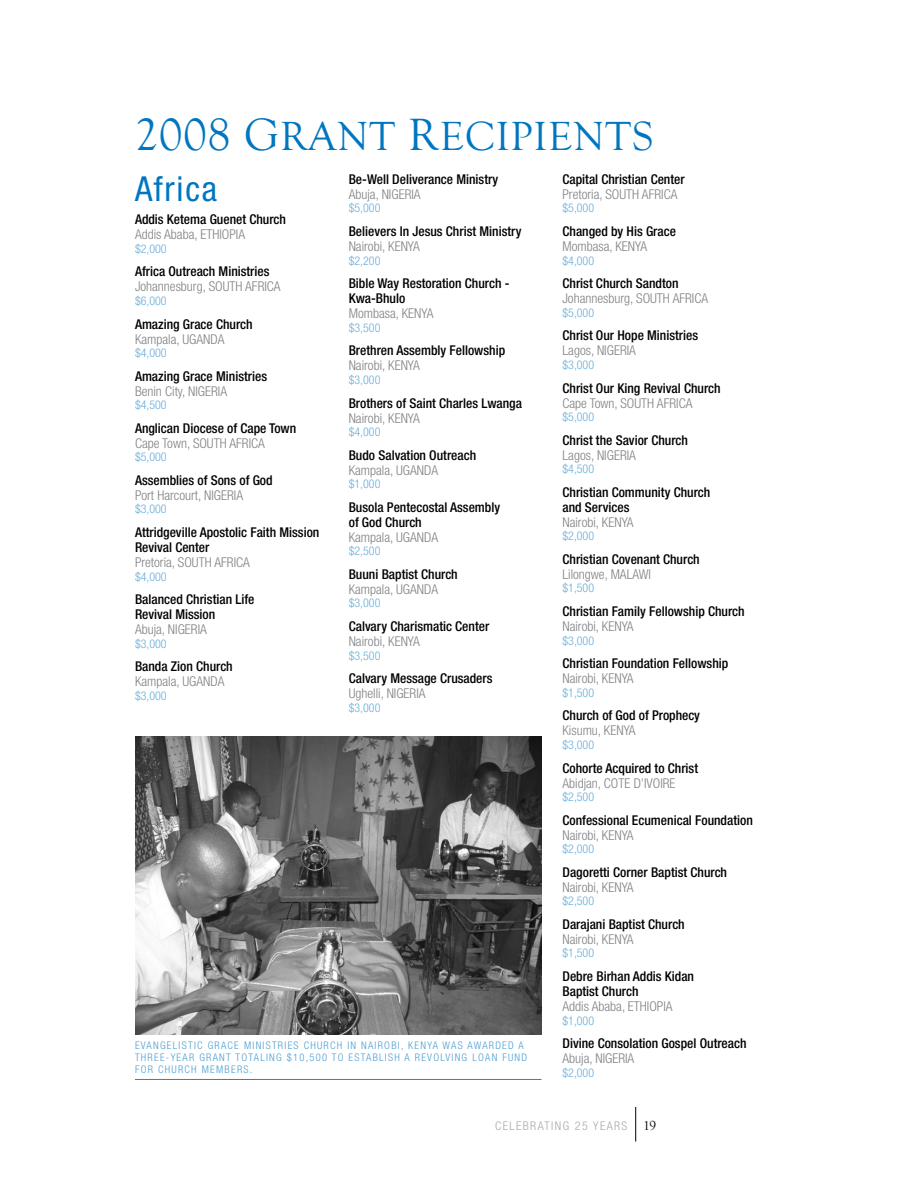
<style>
.page{position:relative;width:918px;height:1188px;background:#fff}
.page>*{position:absolute;margin:0;border:0;box-sizing:border-box;transform-origin:0 0}
.t1{font:41.85px "Goudy Old Style T";letter-spacing:.02em;color:#0076c0}
.t2{font:condensed 34.5px "Helvetica Neue LT";letter-spacing:.05em;color:#0076c0}
.t3{font:500 condensed 13.5px/15px "Helvetica Neue LT";color:#000}
.t4{font:300 condensed 13.5px "Helvetica Neue LT";color:#808285}
.t5{font:300 condensed 12px "Helvetica Neue LT";color:#66add9}
.t6{font:300 condensed 12px "Helvetica Neue LT";letter-spacing:.12em;color:#a7a9ac}
.t7{font:300 condensed 10.5px/12px "Helvetica Neue LT";letter-spacing:.12em;color:#4c9fd3}
.s1{font-size:46.5px}
.s2{font-family:"Goudy Old Style T";font-weight:400;font-stretch:normal;font-size:13.5px;color:#000}
</style>
<div class="page">
<hr style="left:635px;top:1107px;width:1px;height:35px;background:#000">
<img style="left:135px;top:736px;width:407px;height:298px">
<hr style="left:135px;top:1079px;width:407px;height:1px;background:#6d6f71">
<h1 class="t1" style="left:135px;top:112px;width:520px"><span class="s1">2008 G</span>RANT <span class="s1">R</span>ECIPIENTS</h1>
<h2 class="t2" style="left:135px;top:168px;width:84px">Africa</h2>
<p class="t3" style="left:135px;top:212px;width:153px">Addis Ketema Guenet Church</p>
<p class="t4" style="left:135px;top:227px;width:112px">Addis Ababa, ETHIOPIA</p>
<p class="t5" style="left:135px;top:242px;width:33px">$2,000</p>
<p class="t3" style="left:135px;top:264px;width:136px">Africa Outreach Ministries</p>
<p class="t4" style="left:135px;top:279px;width:147px">Johannesburg, SOUTH AFRICA</p>
<p class="t5" style="left:135px;top:294px;width:33px">$6,000</p>
<p class="t3" style="left:135px;top:316px;width:119px">Amazing Grace Church</p>
<p class="t4" style="left:135px;top:331px;width:91px">Kampala, UGANDA</p>
<p class="t5" style="left:135px;top:346px;width:33px">$4,000</p>
<p class="t3" style="left:135px;top:368px;width:134px">Amazing Grace Ministries</p>
<p class="t4" style="left:135px;top:383px;width:94px">Benin City, NIGERIA</p>
<p class="t5" style="left:135px;top:398px;width:33px">$4,500</p>
<p class="t3" style="left:135px;top:420px;width:163px">Anglican Diocese of Cape Town</p>
<p class="t4" style="left:135px;top:435px;width:131px">Cape Town, SOUTH AFRICA</p>
<p class="t5" style="left:135px;top:450px;width:33px">$5,000</p>
<p class="t3" style="left:135px;top:472px;width:139px">Assemblies of Sons of God</p>
<p class="t4" style="left:135px;top:487px;width:110px">Port Harcourt, NIGERIA</p>
<p class="t5" style="left:135px;top:502px;width:33px">$3,000</p>
<p class="t3" style="left:135px;top:525px;width:186px">Attridgeville Apostolic Faith Mission<br>Revival Center</p>
<p class="t4" style="left:135px;top:555px;width:116px">Pretoria, SOUTH AFRICA</p>
<p class="t5" style="left:135px;top:569px;width:33px">$4,000</p>
<p class="t3" style="left:135px;top:592px;width:121px">Balanced Christian Life<br>Revival Mission</p>
<p class="t4" style="left:135px;top:622px;width:73px">Abuja, NIGERIA</p>
<p class="t5" style="left:135px;top:637px;width:33px">$3,000</p>
<p class="t3" style="left:135px;top:659px;width:99px">Banda Zion Church</p>
<p class="t4" style="left:135px;top:674px;width:91px">Kampala, UGANDA</p>
<p class="t5" style="left:135px;top:689px;width:33px">$3,000</p>
<p class="t3" style="left:562px;top:172px;width:124px">Capital Christian Center</p>
<p class="t4" style="left:562px;top:186px;width:116px">Pretoria, SOUTH AFRICA</p>
<p class="t5" style="left:562px;top:201px;width:33px">$5,000</p>
<p class="t3" style="left:562px;top:224px;width:115px">Changed by His Grace</p>
<p class="t4" style="left:562px;top:239px;width:86px">Mombasa, KENYA</p>
<p class="t5" style="left:562px;top:253px;width:33px">$4,000</p>
<p class="t3" style="left:562px;top:276px;width:118px">Christ Church Sandton</p>
<p class="t4" style="left:562px;top:291px;width:147px">Johannesburg, SOUTH AFRICA</p>
<p class="t5" style="left:562px;top:306px;width:33px">$5,000</p>
<p class="t3" style="left:562px;top:328px;width:137px">Christ Our Hope Ministries</p>
<p class="t4" style="left:562px;top:343px;width:75px">Lagos, NIGERIA</p>
<p class="t5" style="left:562px;top:358px;width:33px">$3,000</p>
<p class="t3" style="left:562px;top:380px;width:160px">Christ Our King Revival Church</p>
<p class="t4" style="left:562px;top:395px;width:131px">Cape Town, SOUTH AFRICA</p>
<p class="t5" style="left:562px;top:410px;width:33px">$5,000</p>
<p class="t3" style="left:562px;top:432px;width:127px">Christ the Savior Church</p>
<p class="t4" style="left:562px;top:447px;width:75px">Lagos, NIGERIA</p>
<p class="t5" style="left:562px;top:462px;width:33px">$4,500</p>
<p class="t3" style="left:562px;top:484px;width:149px">Christian Community Church and Services</p>
<p class="t4" style="left:562px;top:514px;width:73px">Nairobi, KENYA</p>
<p class="t5" style="left:562px;top:529px;width:33px">$2,000</p>
<p class="t3" style="left:562px;top:552px;width:139px">Christian Covenant Church</p>
<p class="t4" style="left:562px;top:566px;width:90px">Lilongwe, MALAWI</p>
<p class="t5" style="left:562px;top:581px;width:33px">$1,500</p>
<p class="t3" style="left:562px;top:604px;width:184px">Christian Family Fellowship Church</p>
<p class="t4" style="left:562px;top:619px;width:73px">Nairobi, KENYA</p>
<p class="t5" style="left:562px;top:633px;width:33px">$3,000</p>
<p class="t3" style="left:562px;top:656px;width:167px">Christian Foundation Fellowship</p>
<p class="t4" style="left:562px;top:671px;width:73px">Nairobi, KENYA</p>
<p class="t5" style="left:562px;top:686px;width:33px">$1,500</p>
<p class="t3" style="left:562px;top:708px;width:139px">Church of God of Prophecy</p>
<p class="t4" style="left:562px;top:723px;width:75px">Kisumu, KENYA</p>
<p class="t5" style="left:562px;top:738px;width:33px">$3,000</p>
<p class="t3" style="left:562px;top:760px;width:137px">Cohorte Acquired to Christ</p>
<p class="t4" style="left:562px;top:775px;width:115px">Abidjan, COTE D’IVOIRE</p>
<p class="t5" style="left:562px;top:790px;width:33px">$2,500</p>
<p class="t3" style="left:562px;top:812px;width:192px">Confessional Ecumenical Foundation</p>
<p class="t4" style="left:562px;top:827px;width:73px">Nairobi, KENYA</p>
<p class="t5" style="left:562px;top:842px;width:33px">$2,000</p>
<p class="t3" style="left:562px;top:864px;width:166px">Dagoretti Corner Baptist Church</p>
<p class="t4" style="left:562px;top:879px;width:73px">Nairobi, KENYA</p>
<p class="t5" style="left:562px;top:894px;width:33px">$2,500</p>
<p class="t3" style="left:562px;top:916px;width:124px">Darajani Baptist Church</p>
<p class="t4" style="left:562px;top:931px;width:73px">Nairobi, KENYA</p>
<p class="t5" style="left:562px;top:946px;width:33px">$1,500</p>
<p class="t3" style="left:562px;top:969px;width:133px">Debre Birhan Addis Kidan<br>Baptist Church</p>
<p class="t4" style="left:562px;top:999px;width:112px">Addis Ababa, ETHIOPIA</p>
<p class="t5" style="left:562px;top:1013px;width:33px">$1,000</p>
<p class="t3" style="left:562px;top:1036px;width:186px">Divine Consolation Gospel Outreach</p>
<p class="t4" style="left:562px;top:1051px;width:73px">Abuja, NIGERIA</p>
<p class="t5" style="left:562px;top:1066px;width:33px">$2,000</p>
<p class="t3" style="left:349px;top:172px;width:151px">Be-Well Deliverance Ministry</p>
<p class="t4" style="left:349px;top:186px;width:73px">Abuja, NIGERIA</p>
<p class="t5" style="left:349px;top:201px;width:33px">$5,000</p>
<p class="t3" style="left:349px;top:224px;width:174px">Believers In Jesus Christ Ministry</p>
<p class="t4" style="left:349px;top:239px;width:73px">Nairobi, KENYA</p>
<p class="t5" style="left:349px;top:253px;width:33px">$2,200</p>
<p class="t3" style="left:349px;top:276px;width:162px">Bible Way Restoration Church -<br>Kwa-Bhulo</p>
<p class="t4" style="left:349px;top:306px;width:86px">Mombasa, KENYA</p>
<p class="t5" style="left:349px;top:321px;width:33px">$3,500</p>
<p class="t3" style="left:349px;top:343px;width:158px">Brethren Assembly Fellowship</p>
<p class="t4" style="left:349px;top:358px;width:73px">Nairobi, KENYA</p>
<p class="t5" style="left:349px;top:373px;width:33px">$3,000</p>
<p class="t3" style="left:349px;top:395px;width:175px">Brothers of Saint Charles Lwanga</p>
<p class="t4" style="left:349px;top:410px;width:73px">Nairobi, KENYA</p>
<p class="t5" style="left:349px;top:425px;width:33px">$4,000</p>
<p class="t3" style="left:349px;top:447px;width:129px">Budo Salvation Outreach</p>
<p class="t4" style="left:349px;top:462px;width:91px">Kampala, UGANDA</p>
<p class="t5" style="left:349px;top:477px;width:33px">$1,000</p>
<p class="t3" style="left:349px;top:499px;width:153px">Busola Pentecostal Assembly of God Church</p>
<p class="t4" style="left:349px;top:529px;width:91px">Kampala, UGANDA</p>
<p class="t5" style="left:349px;top:544px;width:33px">$2,500</p>
<p class="t3" style="left:349px;top:567px;width:111px">Buuni Baptist Church</p>
<p class="t4" style="left:349px;top:581px;width:91px">Kampala, UGANDA</p>
<p class="t5" style="left:349px;top:596px;width:33px">$3,000</p>
<p class="t3" style="left:349px;top:619px;width:142px">Calvary Charismatic Center</p>
<p class="t4" style="left:349px;top:634px;width:73px">Nairobi, KENYA</p>
<p class="t5" style="left:349px;top:648px;width:33px">$3,500</p>
<p class="t3" style="left:349px;top:671px;width:145px">Calvary Message Crusaders</p>
<p class="t4" style="left:349px;top:686px;width:78px">Ughelli, NIGERIA</p>
<p class="t5" style="left:349px;top:701px;width:33px">$3,000</p>
<p class="t7" style="left:135px;top:1039px;width:394px">EVANGELISTIC GRACE MINISTRIES CHURCH IN NAIROBI, KENYA WAS AWARDED A<br>THREE-YEAR GRANT TOTALING $10,500 TO ESTABLISH A REVOLVING LOAN FUND<br>FOR CHURCH MEMBERS.</p>
<p class="t6" style="left:495px;top:1119px;width:163px">CELEBRATING 25 YEARS <span class="s2">19</span></p>
</div>
